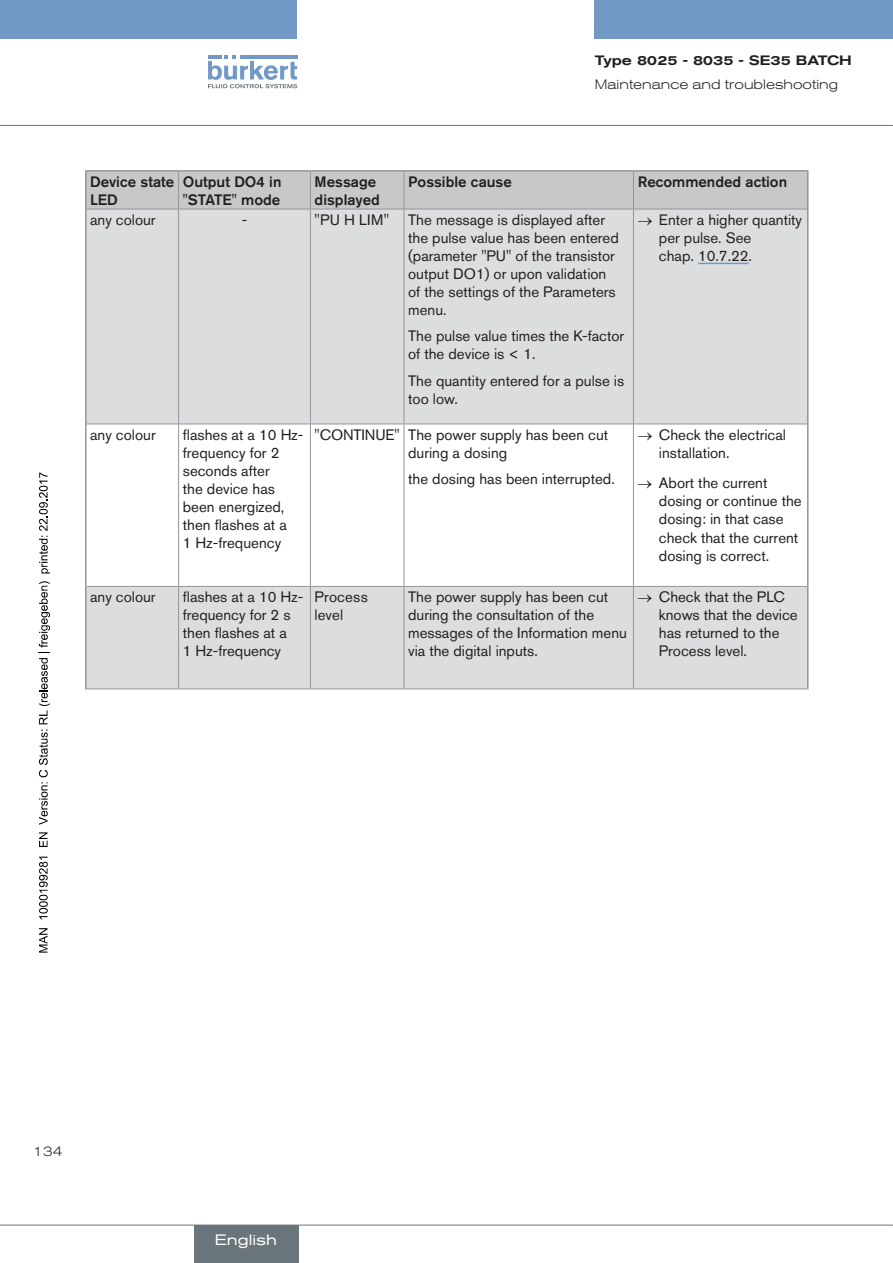
<style>
.page{position:relative;width:893px;height:1263px;background:#fff}
.page>*{position:absolute;margin:0;border:0;box-sizing:border-box;transform-origin:0 0}
.t1{font:15px/18px "Akzidenz Grotesk BQ";color:#231f20}
.t2{font:500 15px/18px "Akzidenz Grotesk BQ";color:#231f20}
.t3{font:expanded 15px "Akzidenz Grotesk BQ";color:#fff}
.t4{font:300 expanded 13.5px "Akzidenz Grotesk BQ";color:#231f20}
.t5{font:500 expanded 13.5px "Akzidenz Grotesk BQ";color:#231f20}
</style>
<div class="page">
<div style="left:0;top:0;width:297px;height:38px;background:#7299c6"></div>
<div style="left:595px;top:0;width:298px;height:38px;background:#7299c6"></div>
<svg style="left:208px;top:55px;width:89px;height:33px"></svg>
<hr style="left:0;top:125px;width:893px;height:1px;background:#6a747b">
<div style="left:87px;top:172px;width:720px;height:37px;background:#c7c8ca"></div>
<div style="left:87px;top:210px;width:720px;height:478px;background:#dcdddf"></div>
<svg style="left:87px;top:425px;width:720px;height:161px"></svg>
<hr style="left:404px;top:209px;width:1px;height:215px;background:#939598">
<hr style="left:633px;top:209px;width:1px;height:215px;background:#939598">
<hr style="left:404px;top:424px;width:1px;height:162px;background:#939598">
<hr style="left:633px;top:424px;width:1px;height:162px;background:#939598">
<hr style="left:404px;top:587px;width:1px;height:101px;background:#939598">
<hr style="left:633px;top:587px;width:1px;height:101px;background:#939598">
<hr style="left:807px;top:209px;width:1px;height:215px;background:#939598">
<hr style="left:807px;top:424px;width:1px;height:162px;background:#939598">
<hr style="left:807px;top:586px;width:1px;height:102px;background:#939598">
<hr style="left:179px;top:170px;width:131px;height:2px;background:#939598">
<hr style="left:310px;top:170px;width:94px;height:2px;background:#939598">
<hr style="left:178px;top:172px;width:1px;height:37px;background:#939598">
<hr style="left:310px;top:172px;width:1px;height:37px;background:#939598">
<hr style="left:179px;top:209px;width:131px;height:1px;background:#939598">
<hr style="left:310px;top:209px;width:94px;height:1px;background:#939598">
<hr style="left:178px;top:209px;width:1px;height:215px;background:#939598">
<hr style="left:310px;top:209px;width:1px;height:215px;background:#939598">
<hr style="left:179px;top:424px;width:131px;height:1px;background:#939598">
<hr style="left:178px;top:424px;width:1px;height:162px;background:#939598">
<hr style="left:310px;top:424px;width:94px;height:1px;background:#939598">
<hr style="left:310px;top:424px;width:1px;height:162px;background:#939598">
<hr style="left:179px;top:586px;width:131px;height:1px;background:#939598">
<hr style="left:178px;top:587px;width:1px;height:101px;background:#939598">
<hr style="left:310px;top:586px;width:94px;height:1px;background:#939598">
<hr style="left:310px;top:587px;width:1px;height:101px;background:#939598">
<hr style="left:179px;top:688px;width:131px;height:1px;background:#939598">
<hr style="left:310px;top:688px;width:94px;height:1px;background:#939598">
<hr style="left:85px;top:170px;width:94px;height:2px;background:#939598">
<hr style="left:85px;top:172px;width:2px;height:37px;background:#939598">
<hr style="left:404px;top:170px;width:229px;height:2px;background:#939598">
<hr style="left:633px;top:170px;width:175px;height:2px;background:#939598">
<hr style="left:807px;top:172px;width:1px;height:37px;background:#939598">
<hr style="left:85px;top:209px;width:2px;height:215px;background:#939598">
<hr style="left:85px;top:424px;width:2px;height:162px;background:#939598">
<hr style="left:85px;top:586px;width:2px;height:102px;background:#939598">
<hr style="left:404px;top:172px;width:1px;height:37px;background:#939598">
<hr style="left:633px;top:172px;width:1px;height:37px;background:#939598">
<hr style="left:87px;top:209px;width:92px;height:1px;background:#939598">
<hr style="left:404px;top:209px;width:229px;height:1px;background:#939598">
<hr style="left:633px;top:209px;width:174px;height:1px;background:#939598">
<hr style="left:87px;top:424px;width:92px;height:1px;background:#939598">
<hr style="left:404px;top:424px;width:229px;height:1px;background:#939598">
<hr style="left:633px;top:424px;width:174px;height:1px;background:#939598">
<hr style="left:87px;top:586px;width:92px;height:1px;background:#939598">
<hr style="left:404px;top:586px;width:229px;height:1px;background:#939598">
<hr style="left:633px;top:586px;width:174px;height:1px;background:#939598">
<hr style="left:85px;top:688px;width:94px;height:1px;background:#939598">
<hr style="left:404px;top:688px;width:229px;height:1px;background:#939598">
<hr style="left:633px;top:688px;width:175px;height:1px;background:#939598">
<hr style="left:698px;top:263px;width:51px;height:1px;background:#7299c6">
<hr style="left:0;top:1225px;width:893px;height:1px;background:#6a747b">
<div style="left:194px;top:1225px;width:104px;height:38px;background:#6a747b"></div>
<svg style="left:39px;top:928px;width:9px;height:25px"></svg>
<svg style="left:39px;top:857px;width:9px;height:62px"></svg>
<svg style="left:39px;top:832px;width:9px;height:15px"></svg>
<svg style="left:39px;top:581px;width:11px;height:244px"></svg>
<svg style="left:39px;top:472px;width:11px;height:101px"></svg>
<p class="t5" style="left:595px;top:53px;width:258px">Type 8025 - 8035 - SE35 BATCH</p>
<p class="t4" style="left:595px;top:77px;width:245px">Maintenance and troubleshooting</p>
<p class="t2" style="left:90px;top:172px;width:86px">Device state<br>LE D</p>
<p class="t2" style="left:183px;top:172px;width:100px">Output DO4 in "STATE" mode</p>
<p class="t2" style="left:315px;top:172px;width:67px">Message displayed</p>
<p class="t2" style="left:408px;top:172px;width:105px">Possible cause</p>
<p class="t2" style="left:638px;top:172px;width:151px">Recommended action</p>
<p class="t1" style="left:90px;top:210px;width:67px">any colour</p>
<p class="t1" style="left:242px;top:210px;width:7px">-</p>
<p class="t1" style="left:315px;top:210px;width:76px">"PU H LIM"</p>
<p class="t1" style="left:408px;top:210px;width:212px">The message is displayed after the pulse value has been entered (parameter "PU" of the transistor output DO1) or upon validation of the settings of the Parameters menu.</p>
<p class="t1" style="left:408px;top:327px;width:218px">The pulse value times the K-factor of the device is &lt; 1.</p>
<p class="t1" style="left:408px;top:371px;width:217px">The quantity entered for a pulse is too low.</p>
<p class="t1" style="left:659px;top:210px;width:145px;text-indent:-21px">→ Enter a higher quantity per pulse. See<br>chap. 10.7.22.</p>
<p class="t1" style="left:90px;top:425px;width:67px">any colour</p>
<p class="t1" style="left:183px;top:425px;width:122px">flashes at a 10 Hz&shy;frequency for 2 seconds after<br>the device has been energized, then flashes at a<br>1 Hz-frequency</p>
<p class="t1" style="left:315px;top:425px;width:295px;text-align:center">"CONTINUE" The power supply has been cut during a dosing</p>
<p class="t1" style="left:408px;top:470px;width:208px">the dosing has been interrupted.</p>
<p class="t1" style="left:659px;top:425px;width:129px;text-indent:-21px">→ Check the electrical installation.</p>
<p class="t1" style="left:659px;top:474px;width:144px;text-indent:-21px">→ Abort the current dosing or continue the dosing: in that case check that the current dosing is correct.</p>
<p class="t1" style="left:90px;top:588px;width:67px">any colour</p>
<p class="t1" style="left:183px;top:588px;width:122px">flashes at a 10 Hz&shy;frequency for 2 s then flashes at a<br>1 Hz-frequency</p>
<p class="t1" style="left:315px;top:588px;width:55px">Process level</p>
<p class="t1" style="left:408px;top:588px;width:220px">The power supply has been cut during the consultation of the messages of the Information menu via the digital inputs.</p>
<p class="t1" style="left:659px;top:588px;width:140px;text-indent:-21px">→ Check that the PLC knows that the device has returned to the<br>Process level.</p>
<p class="t4" style="left:33px;top:1143px;width:31px">134</p>
<p class="t3" style="left:215px;top:1231px;width:64px">English</p>
</div>
